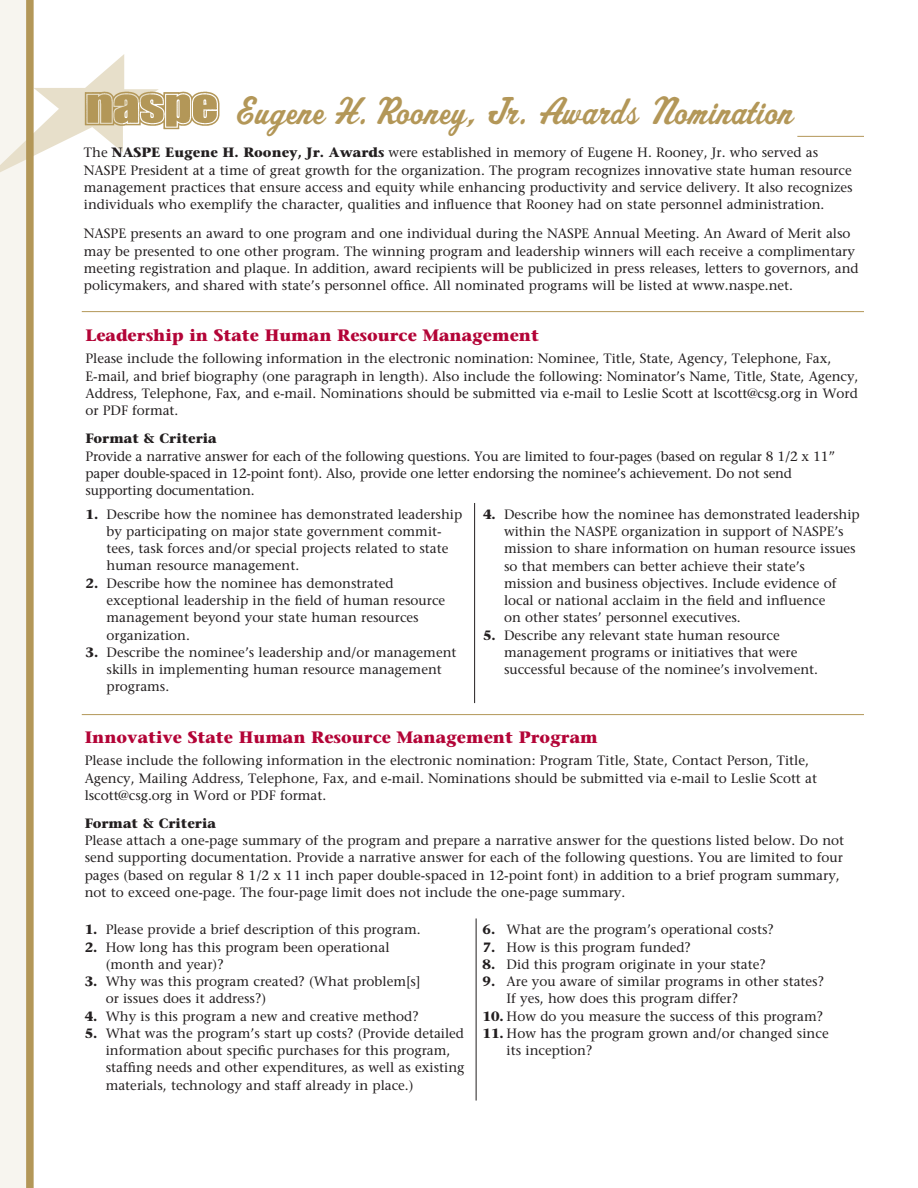
<style>
.page{position:relative;width:918px;height:1188px;background:#fff}
.page>*{position:absolute;margin:0;border:0;box-sizing:border-box;transform-origin:0 0}
.t1{font:39px "Spoleto";color:#b39758}
.t2{font:700 16.5px "Stone Serif";color:#b30437}
.t3{font:13.5px/17.2px "Stone Serif";color:#231f20}
.t4{font:700 13.5px "Stone Serif";color:#231f20}
.s1{font-weight:700}
</style>
<div class="page">
<div style="left:0;top:0;width:29px;height:1188px;background:#f7f5ef"></div>
<svg style="left:0;top:54px;width:125px;height:118px"></svg>
<img style="left:72px;top:80px;width:148px;height:60px">
<div style="left:26px;top:0;width:8px;height:1188px;background:#b39758"></div>
<hr style="left:82px;top:311px;width:782px;height:1px;background:#b39758">
<hr style="left:797px;top:136px;width:67px;height:1px;background:#b39758">
<hr style="left:474px;top:503px;width:1px;height:200px;background:#231f20">
<hr style="left:82px;top:714px;width:782px;height:1px;background:#b39758">
<hr style="left:476px;top:918px;width:1px;height:183px;background:#231f20">
<h1 class="t1" style="left:235px;top:87px;width:560px">Eugene H. Rooney, Jr. Awards Nomination</h1>
<p class="t3" style="left:84px;top:144px;width:770px">The <span class="s1">NASPE Eugene H. Rooney, Jr. Awards</span> were established in memory of Eugene H. Rooney, Jr. who served as NASPE President at a time of great growth for the organization. The program recognizes innovative state human resource management practices that ensure access and equity while enhancing productivity and service delivery. It also recognizes individuals who exemplify the character, qualities and influence that Rooney had on state personnel administration.</p>
<p class="t3" style="left:84px;top:225px;width:776px">NASPE presents an award to one program and one individual during the NASPE Annual Meeting. An Award of Merit also may be presented to one other program. The winning program and leadership winners will each receive a complimentary meeting registration and plaque. In addition, award recipients will be publicized in press releases, letters to governors, and policymakers, and shared with state’s personnel office. All nominated programs will be listed at www.naspe.net.</p>
<p class="t2" style="left:86px;top:324px;width:455px">Leadership in State Human Resource Management</p>
<p class="t3" style="left:86px;top:350px;width:774px">Please include the following information in the electronic nomination: Nominee, Title, State, Agency, Telephone, Fax, E-mail, and brief biography (one paragraph in length). Also include the following: Nominator’s Name, Title, State, Agency, Address, Telephone, Fax, and e-mail. Nominations should be submitted via e-mail to Leslie Scott at lscott@csg.org in Word or PDF format.</p>
<p class="t4" style="left:86px;top:430px;width:133px">Format &amp; Criteria</p>
<p class="t3" style="left:86px;top:447px;width:751px">Provide a narrative answer for each of the following questions. You are limited to four-pages (based on regular 8 1/2 x 11” paper double-spaced in 12-point font). Also, provide one letter endorsing the nominee’s achievement. Do not send supporting documentation.</p>
<p class="t3" style="left:107px;top:505px;width:357px;text-indent:-21px"><span class="s1">1.</span> Describe how the nominee has demonstrated leadership by participating on major state government commit&shy;tees, task forces and/or special projects related to state human resource management.</p>
<p class="t3" style="left:107px;top:574px;width:340px;text-indent:-21px"><span class="s1">2.</span> Describe how the nominee has demonstrated exceptional leadership in the field of human resource management beyond your state human resources organization.</p>
<p class="t3" style="left:107px;top:643px;width:352px;text-indent:-21px"><span class="s1">3.</span> Describe the nominee’s leadership and/or management skills in implementing human resource management programs.</p>
<p class="t3" style="left:504px;top:505px;width:357px;text-indent:-21px"><span class="s1">4.</span> Describe how the nominee has demonstrated leadership within the NASPE organization in support of NASPE’s mission to share information on human resource issues so that members can better achieve their state’s<br>mission and business objectives. Include evidence of local or national acclaim in the field and influence<br>on other states’ personnel executives.</p>
<p class="t3" style="left:504px;top:626px;width:316px;text-indent:-21px"><span class="s1">5.</span> Describe any relevant state human resource management programs or initiatives that were successful because of the nominee’s involvement.</p>
<p class="t2" style="left:85px;top:726px;width:515px">Innovative State Human Resource Management Program</p>
<p class="t3" style="left:85px;top:752px;width:734px">Please include the following information in the electronic nomination: Program Title, State, Contact Person, Title,<br>Agency, Mailing Address, Telephone, Fax, and e-mail. Nominations should be submitted via e-mail to Leslie Scott at lscott@csg.org in Word or PDF format.</p>
<p class="t4" style="left:85px;top:814px;width:133px">Format &amp; Criteria</p>
<p class="t3" style="left:85px;top:832px;width:761px">Please attach a one-page summary of the program and prepare a narrative answer for the questions listed below. Do not send supporting documentation. Provide a narrative answer for each of the following questions. You are limited to four pages (based on regular 8 1/2 x 11 inch paper double-spaced in 12-point font) in addition to a brief program summary, not to exceed one-page. The four-page limit does not include the one-page summary.</p>
<p class="t3" style="left:85px;top:921px;width:338px"><span class="s1">1.</span> Please provide a brief description of this program.</p>
<p class="t3" style="left:106px;top:938px;width:285px;text-indent:-21px"><span class="s1">2.</span> How long has this program been operational (month and year)?</p>
<p class="t3" style="left:106px;top:973px;width:316px;text-indent:-21px"><span class="s1">3.</span> Why was this program created? (What problem[s] or issues does it address?)</p>
<p class="t3" style="left:85px;top:1007px;width:335px"><span class="s1">4.</span> Why is this program a new and creative method?</p>
<p class="t3" style="left:106px;top:1024px;width:360px;text-indent:-21px"><span class="s1">5.</span> What was the program’s start up costs? (Provide detailed information about specific purchases for this program, staffing needs and other expenditures, as well as existing materials, technology and staff already in place.)</p>
<p class="t3" style="left:483px;top:921px;width:293px"><span class="s1">6.</span> What are the program’s operational costs?</p>
<p class="t3" style="left:483px;top:938px;width:210px"><span class="s1">7.</span> How is this program funded?</p>
<p class="t3" style="left:483px;top:955px;width:285px"><span class="s1">8.</span> Did this program originate in your state?</p>
<p class="t3" style="left:507px;top:973px;width:319px;text-indent:-24px"><span class="s1">9.</span> Are you aware of similar programs in other states?<br>If yes, how does this program differ?</p>
<p class="t3" style="left:483px;top:1007px;width:342px"><span class="s1">10.</span> How do you measure the success of this program?</p>
<p class="t3" style="left:507px;top:1024px;width:324px;text-indent:-24px"><span class="s1">11.</span> How has the program grown and/or changed since its inception?</p>
</div>
